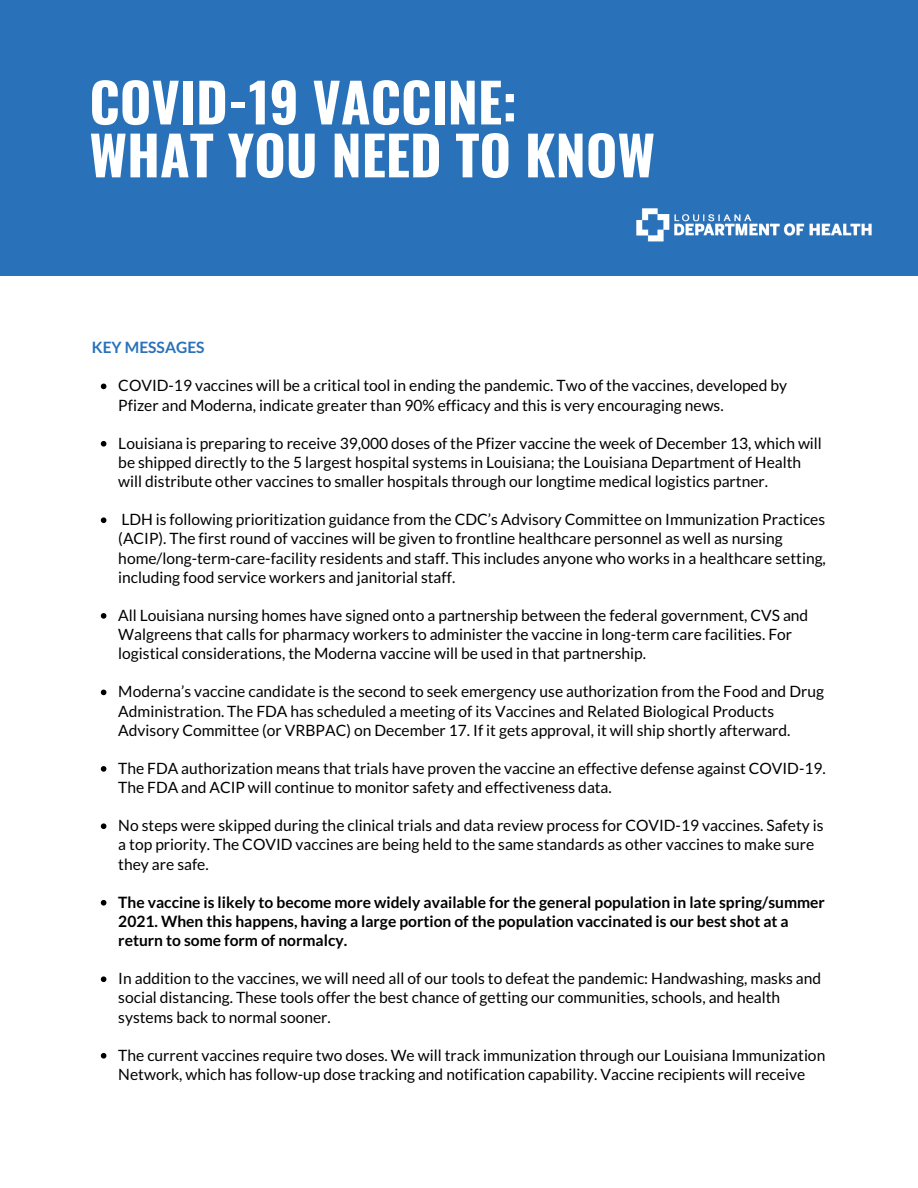
<style>
.page{position:relative;width:918px;height:1188px;background:#fff}
.page>*{position:absolute;margin:0;border:0;box-sizing:border-box;transform-origin:0 0}
.t1{font:700 54px "Oswald";color:#fff}
.t2{font:15.6px/19.2px "Lato";color:#000}
.t3{font:700 15.6px/19.2px "Lato";color:#000}
.t4{font:700 15.6px "Lato";color:#2971b9}
</style>
<div class="page">
<div style="left:0;top:0;width:918px;height:276px;background:#2971b9"></div>
<svg style="left:101px;top:384px;width:5px;height:5px"></svg>
<svg style="left:101px;top:441px;width:5px;height:6px"></svg>
<svg style="left:101px;top:517px;width:5px;height:6px"></svg>
<svg style="left:101px;top:613px;width:5px;height:6px"></svg>
<svg style="left:101px;top:690px;width:5px;height:5px"></svg>
<svg style="left:101px;top:766px;width:5px;height:6px"></svg>
<svg style="left:101px;top:823px;width:5px;height:6px"></svg>
<svg style="left:101px;top:900px;width:5px;height:6px"></svg>
<svg style="left:101px;top:976px;width:5px;height:6px"></svg>
<svg style="left:101px;top:1053px;width:5px;height:6px"></svg>
<img style="left:636px;top:208px;width:236px;height:34px">
<p class="t1" style="left:89px;top:60px;width:429px">COVID-19 VACCINE:</p>
<p class="t1" style="left:89px;top:113px;width:567px">WHAT YOU NEED TO KNOW</p>
<p class="t4" style="left:92px;top:338px;width:114px">KEY MESSAGES</p>
<p class="t2" style="left:118px;top:376px;width:670px">COVID-19 vaccines will be a critical tool in ending the pandemic. Two of the vaccines, developed by<br>Pfizer and Moderna, indicate greater than 90% efficacy and this is very encouraging news.</p>
<p class="t2" style="left:118px;top:433px;width:705px">Louisiana is preparing to receive 39,000 doses of the Pfizer vaccine the week of December 13, which will be shipped directly to the 5 largest hospital systems in Louisiana; the Louisiana Department of Health will distribute other vaccines to smaller hospitals through our longtime medical logistics partner.</p>
<p class="t2" style="left:118px;top:510px;width:709px">LDH is following prioritization guidance from the CDC’s Advisory Committee on Immunization Practices (ACIP). The first round of vaccines will be given to frontline healthcare personnel as well as nursing home/long-term-care-facility residents and staff. This includes anyone who works in a healthcare setting, including food service workers and janitorial staff.</p>
<p class="t2" style="left:118px;top:605px;width:692px">All Louisiana nursing homes have signed onto a partnership between the federal government, CVS and<br>Walgreens that calls for pharmacy workers to administer the vaccine in long-term care facilities. For logistical considerations, the Moderna vaccine will be used in that partnership.</p>
<p class="t2" style="left:118px;top:682px;width:707px">Moderna’s vaccine candidate is the second to seek emergency use authorization from the Food and Drug<br>Administration. The FDA has scheduled a meeting of its Vaccines and Related Biological Products<br>Advisory Committee (or VRBPAC) on December 17. If it gets approval, it will ship shortly afterward.</p>
<p class="t2" style="left:118px;top:758px;width:709px">The FDA authorization means that trials have proven the vaccine an effective defense against COVID-19.<br>The FDA and ACIP will continue to monitor safety and effectiveness data.</p>
<p class="t2" style="left:118px;top:816px;width:707px">No steps were skipped during the clinical trials and data review process for COVID-19 vaccines. Safety is a top priority. The COVID vaccines are being held to the same standards as other vaccines to make sure they are safe.</p>
<p class="t3" style="left:118px;top:892px;width:708px">The vaccine is likely to become more widely available for the general population in late spring/summer<br>2021. When this happens, having a large portion of the population vaccinated is our best shot at a return to some form of normalcy.</p>
<p class="t2" style="left:118px;top:969px;width:704px">In addition to the vaccines, we will need all of our tools to defeat the pandemic: Handwashing, masks and social distancing. These tools offer the best chance of getting our communities, schools, and health systems back to normal sooner.</p>
<p class="t2" style="left:118px;top:1045px;width:709px">The current vaccines require two doses. We will track immunization through our Louisiana Immunization<br>Network, which has follow-up dose tracking and notification capability. Vaccine recipients will receive</p>
</div>
